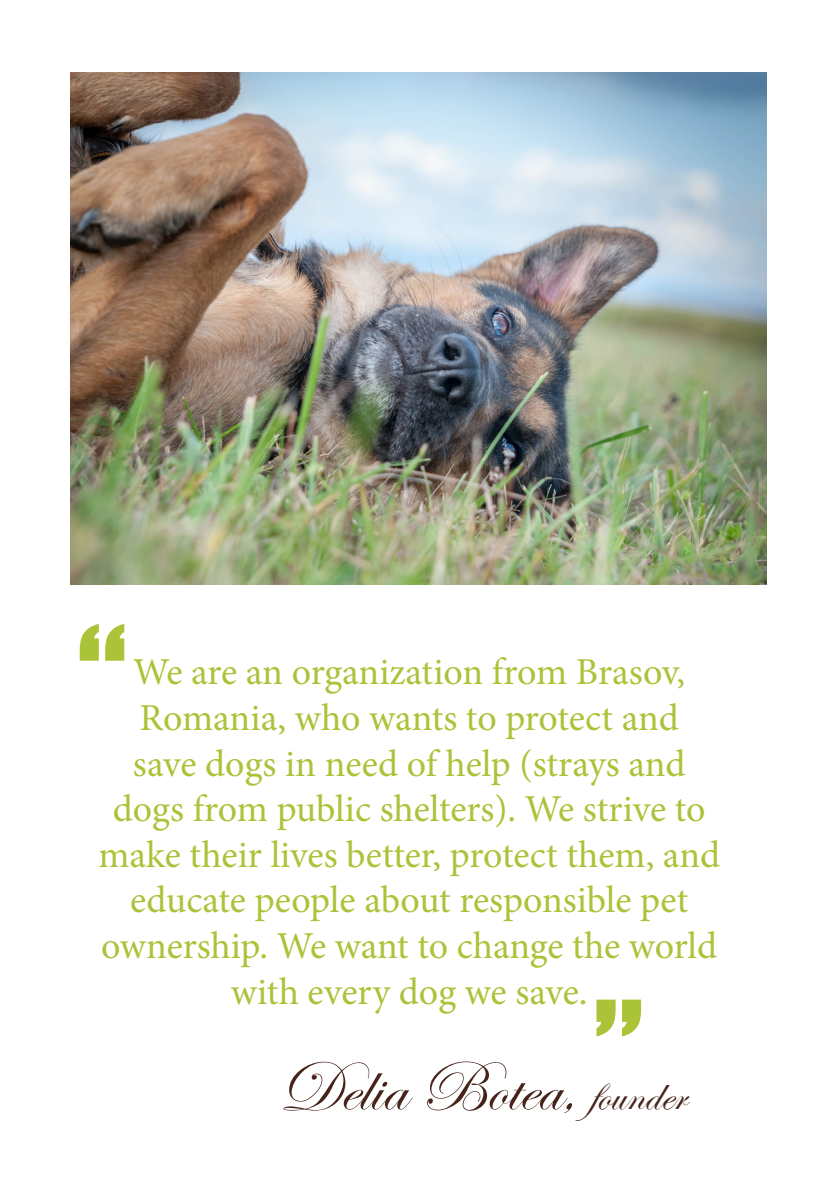
<style>
.page{position:relative;width:840px;height:1191px;background:#fff}
.page>*{position:absolute;margin:0;border:0;box-sizing:border-box;transform-origin:0 0}
.t1{font:144px "Impact";color:#aac338}
.t2{font:72px "Edwardian Script ITC";color:#472419}
.t3{font:38px/45.6px "Minion Pro";letter-spacing:-.005em;color:#aac338;text-align:center}
.s1{font-size:48px}
</style>
<div class="page">
<img style="left:71px;top:72px;width:695px;height:512px">
<p class="t1" style="left:77px;top:569px;width:51px">“</p>
<p class="t3" style="left:98px;top:649px;width:623px">We are an organization from Brasov, Romania, who wants to protect and<br>save dogs in need of help (strays and dogs from public shelters). We strive to make their lives better, protect them, and educate people about responsible pet ownership. We want to change the world with every dog we save.</p>
<p class="t1" style="left:643px;top:1090px;width:51px;rotate:-180deg">“</p>
<p class="t2" style="left:279px;top:1047px;width:408px">Delia Botea, <span class="s1">founder</span></p>
</div>
